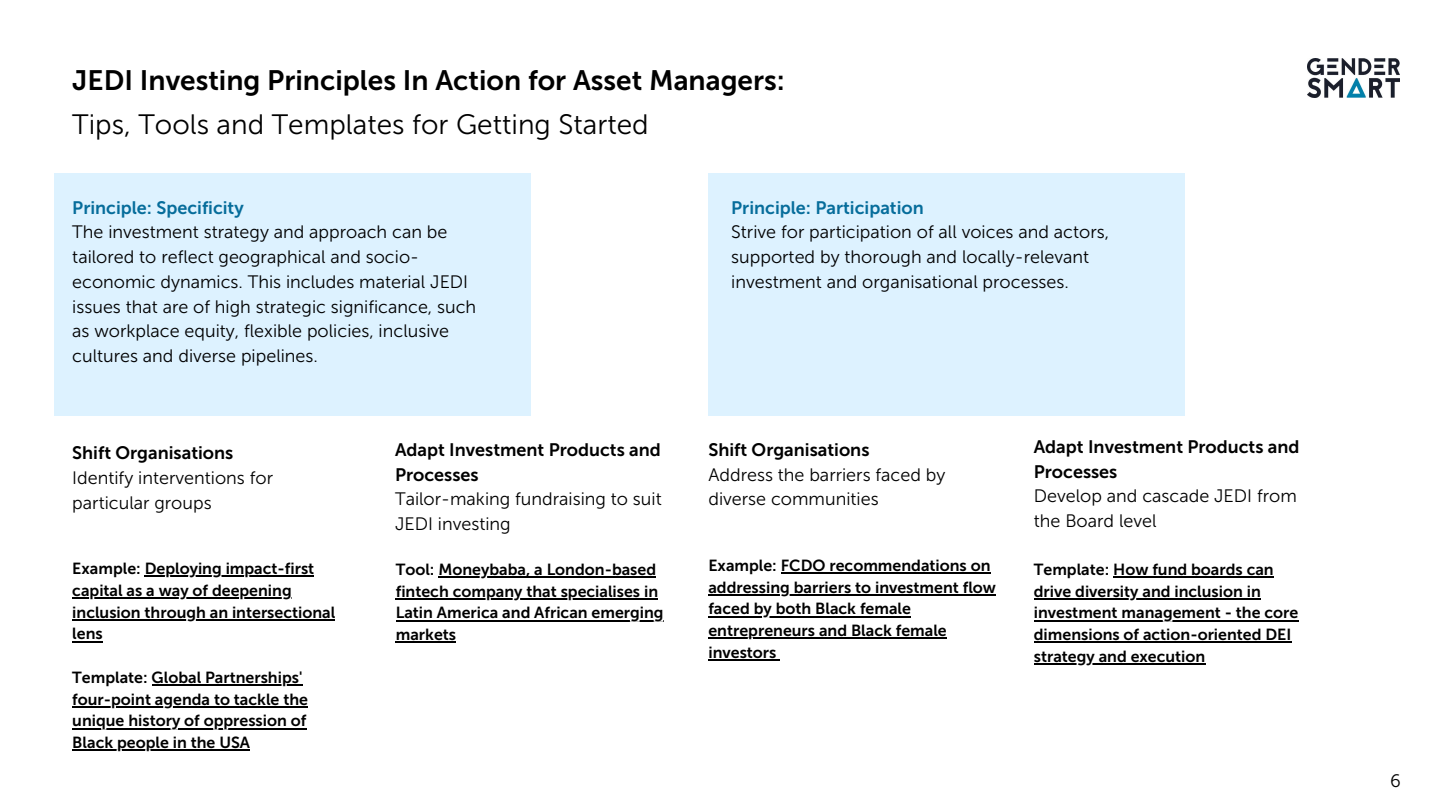
<style>
.page{position:relative;width:1440px;height:810px;background:#fff}
.page>*{position:absolute;margin:0;border:0;box-sizing:border-box;transform-origin:0 0}
.t1{font:28px "Museo Sans 700";color:#000}
.t2{font:28px "Museo Sans 300";color:#000}
.t3{font:18px/24.8px "Museo Sans 300";color:#000}
.t4{font:18px/24.8px "Museo Sans 700";color:#000}
.t5{font:18px "Museo Sans 700";color:#066d9b}
.t6{font:16px/21.8px "Museo Sans 700";color:#000}
</style>
<div class="page">
<div style="left:54px;top:173px;width:476px;height:243px;background:#ddf2ff"></div>
<hr style="left:145px;top:576px;width:169px;height:1px;background:#000">
<hr style="left:72px;top:597px;width:220px;height:2px;background:#000">
<hr style="left:72px;top:619px;width:263px;height:2px;background:#000">
<hr style="left:72px;top:641px;width:31px;height:1px;background:#000">
<hr style="left:152px;top:684px;width:150px;height:2px;background:#000">
<hr style="left:72px;top:706px;width:236px;height:2px;background:#000">
<hr style="left:72px;top:728px;width:234px;height:1px;background:#000">
<hr style="left:72px;top:750px;width:178px;height:1px;background:#000">
<hr style="left:438px;top:576px;width:218px;height:2px;background:#000">
<hr style="left:396px;top:598px;width:262px;height:2px;background:#000">
<hr style="left:396px;top:620px;width:268px;height:1px;background:#000">
<hr style="left:396px;top:642px;width:60px;height:1px;background:#000">
<img style="left:1308px;top:59px;width:91px;height:39px">
<div style="left:708px;top:173px;width:477px;height:243px;background:#ddf2ff"></div>
<hr style="left:781px;top:572px;width:210px;height:2px;background:#000">
<hr style="left:708px;top:594px;width:288px;height:2px;background:#000">
<hr style="left:708px;top:616px;width:203px;height:1px;background:#000">
<hr style="left:708px;top:638px;width:239px;height:1px;background:#000">
<hr style="left:708px;top:659px;width:68px;height:2px;background:#000">
<hr style="left:1113px;top:576px;width:161px;height:2px;background:#000">
<hr style="left:1034px;top:598px;width:227px;height:2px;background:#000">
<hr style="left:1034px;top:620px;width:264px;height:1px;background:#000">
<hr style="left:1034px;top:642px;width:257px;height:1px;background:#000">
<hr style="left:1034px;top:663px;width:171px;height:2px;background:#000">
<h1 class="t1" style="left:72px;top:64px;width:714px">JEDI Investing Principles In Action for Asset Managers:</h1>
<h1 class="t2" style="left:72px;top:108px;width:578px">Tips, Tools and Templates for Getting Started</h1>
<p class="t5" style="left:72px;top:197px;width:173px">Principle: Specificity</p>
<p class="t3" style="left:72px;top:220px;width:406px">The investment strategy and approach can be tailored to reflect geographical and socio&shy;economic dynamics. This includes material JEDI issues that are of high strategic significance, such as workplace equity, flexible policies, inclusive cultures and diverse pipelines.</p>
<p class="t4" style="left:72px;top:441px;width:163px">Shift Organisations</p>
<p class="t3" style="left:72px;top:465px;width:202px">Identify interventions for particular groups</p>
<p class="t6" style="left:72px;top:558px;width:264px">Example: Deploying impact-first capital as a way of deepening inclusion through an intersectional lens</p>
<p class="t6" style="left:72px;top:666px;width:237px">Template: Global Partnerships' four-point agenda to tackle the unique history of oppression of<br>Black people in the USA</p>
<p class="t4" style="left:395px;top:437px;width:267px">Adapt Investment Products and<br>Processes</p>
<p class="t3" style="left:395px;top:487px;width:268px">Tailor-making fundraising to suit<br>JEDI investing</p>
<p class="t6" style="left:396px;top:558px;width:269px">Tool: Moneybaba, a London-based fintech company that specialises in<br>Latin America and African emerging markets</p>
<p class="t5" style="left:731px;top:197px;width:194px">Principle: Participation</p>
<p class="t3" style="left:731px;top:220px;width:379px">Strive for participation of all voices and actors, supported by thorough and locally-relevant investment and organisational processes.</p>
<p class="t4" style="left:708px;top:437px;width:163px">Shift Organisations</p>
<p class="t3" style="left:708px;top:462px;width:239px">Address the barriers faced by diverse communities</p>
<p class="t6" style="left:708px;top:555px;width:289px">Example: FCDO recommendations on addressing barriers to investment flow faced by both Black female entrepreneurs and Black female investors</p>
<p class="t4" style="left:1034px;top:434px;width:267px">Adapt Investment Products and<br>Processes</p>
<p class="t3" style="left:1034px;top:484px;width:265px">Develop and cascade JEDI from the Board level</p>
<p class="t6" style="left:1034px;top:558px;width:266px">Template: How fund boards can drive diversity and inclusion in investment management - the core dimensions of action-oriented DEI strategy and execution</p>
<p class="t3" style="left:1390px;top:769px;width:12px">6</p>
</div>
